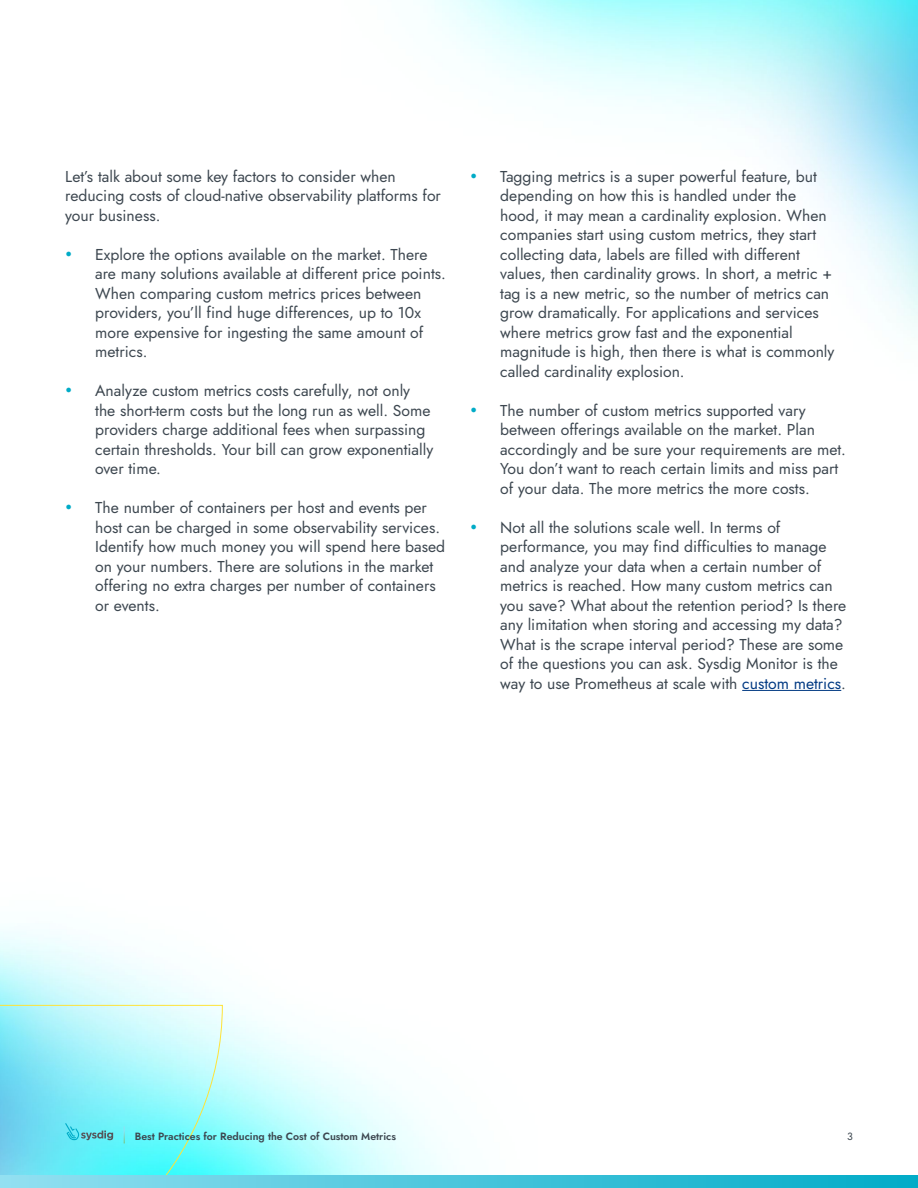
<style>
.page{position:relative;width:918px;height:1188px;background:#fff}
.page>*{position:absolute;margin:0;border:0;box-sizing:border-box;transform-origin:0 0}
.t1{font:15.75px/19.5px "Jost";color:#3d4750}
.t2{font:600 10.5px "Jost";color:#3d4750}
.t3{font:10.5px "Jost";color:#3d4750}
.s1{color:#00abc7}
.s2{color:#023a83}
</style>
<div class="page">
<img style="left:0;top:927px;width:448px;height:248px">
<img style="left:427px;top:0;width:491px;height:337px">
<hr style="left:742px;top:690px;width:99px;height:1px;background:#023a83">
<svg style="left:223px;top:1175px;width:695px;height:13px"></svg>
<svg style="left:0;top:1005px;width:223px;height:183px"></svg>
<p class="t1" style="left:65px;top:167px;width:377px">Let’s talk about some key factors to consider when reducing costs of cloud‑native observability platforms for your business.</p>
<p class="t1" style="left:95px;top:245px;width:352px;text-indent:-30px"><span class="s1">•</span> Explore the options available on the market. There are many solutions available at different price points.<br>When comparing custom metrics prices between providers, you’ll find huge differences, up to 10x more expensive for ingesting the same amount of metrics.</p>
<p class="t1" style="left:95px;top:381px;width:340px;text-indent:-30px"><span class="s1">•</span> Analyze custom metrics costs carefully, not only the short-term costs but the long run as well. Some providers charge additional fees when surpassing certain thresholds. Your bill can grow exponentially over time.</p>
<p class="t1" style="left:95px;top:498px;width:351px;text-indent:-30px"><span class="s1">•</span> The number of containers per host and events per host can be charged in some observability services.<br>Identify how much money you will spend here based on your numbers. There are solutions in the market offering no extra charges per number of containers or events.</p>
<p class="t1" style="left:500px;top:167px;width:336px;text-indent:-30px"><span class="s1">•</span> Tagging metrics is a super powerful feature, but depending on how this is handled under the hood, it may mean a cardinality explosion. When companies start using custom metrics, they start collecting data, labels are filled with different values, then cardinality grows. In short, a metric + tag is a new metric, so the number of metrics can grow dramatically. For applications and services where metrics grow fast and the exponential magnitude is high, then there is what is commonly called cardinality explosion.</p>
<p class="t1" style="left:500px;top:401px;width:347px;text-indent:-30px"><span class="s1">•</span> The number of custom metrics supported vary between offerings available on the market. Plan accordingly and be sure your requirements are met.<br>You don’t want to reach certain limits and miss part of your data. The more metrics the more costs.</p>
<p class="t1" style="left:500px;top:518px;width:348px;text-indent:-30px"><span class="s1">•</span> Not all the solutions scale well. In terms of performance, you may find difficulties to manage and analyze your data when a certain number of metrics is reached. How many custom metrics can you save? What about the retention period? Is there any limitation when storing and accessing my data?<br>What is the scrape interval period? These are some of the questions you can ask. Sysdig Monitor is the way to use Prometheus at scale with <span class="s2">custom metrics</span>.</p>
<p class="t2" style="left:135px;top:1129px;width:263px">Best Practices for Reducing the Cost of Custom Metrics</p>
<p class="t3" style="left:847px;top:1129px;width:7px">3</p>
</div>
